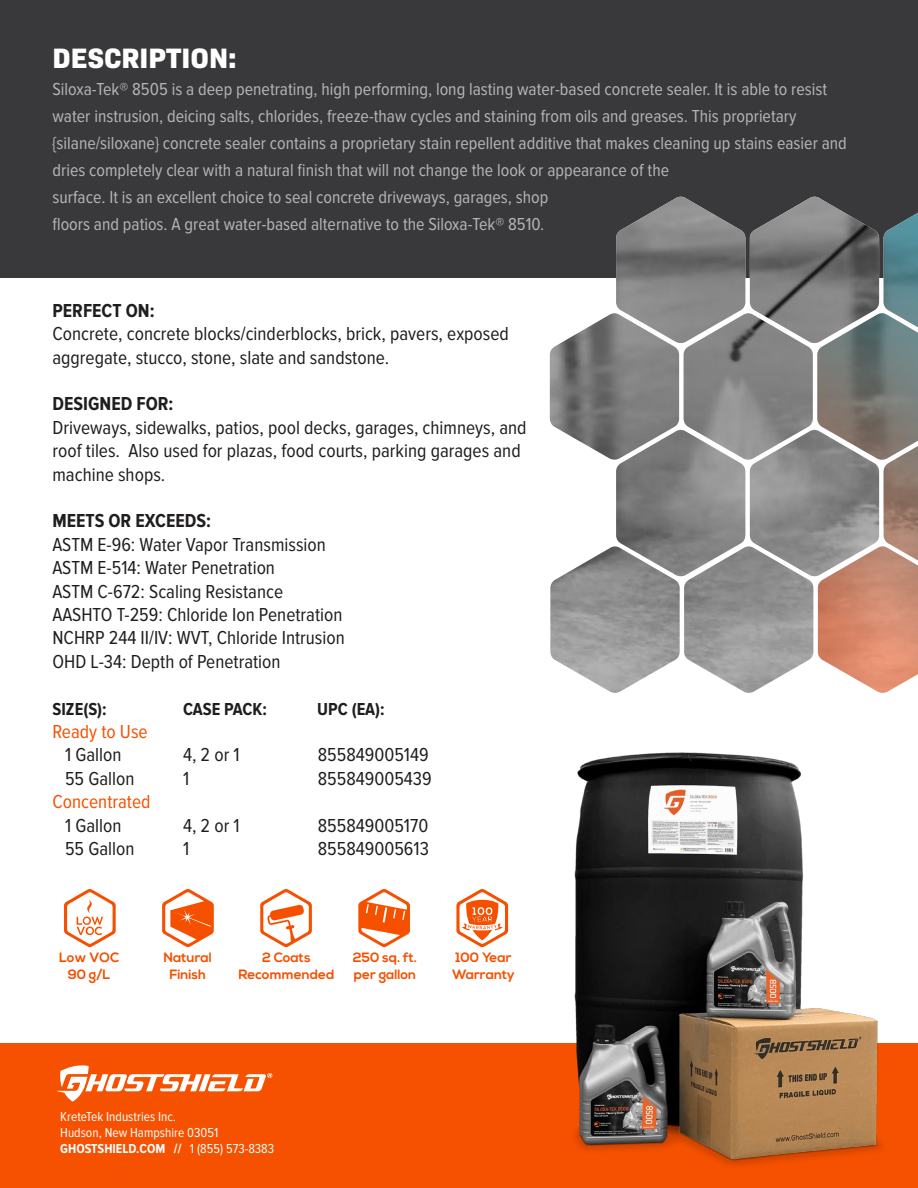
<style>
.page{position:relative;width:918px;height:1188px;background:#fff}
.page>*{position:absolute;margin:0;border:0;box-sizing:border-box;transform-origin:0 0}
.t1{font:800 28.5px "Bio Sans";color:#fff}
.t2{font:19.5px/23.4px "Proxima Nova Cond";color:#201d1d}
.t3{font:700 19.5px "Proxima Nova Cond";color:#201d1d}
.t4{font:19.5px "Proxima Nova Cond";color:#f55100}
.t5{font:18px/27px "Proxima Nova Cond";color:#b3b6b8}
.t6{font:700 18px "Proxima Nova Cond";color:#201d1d}
.t7{font:13.5px/16.2px "Proxima Nova Cond";color:#fff}
.t8{font:700 13.5px/16.2px "Nexa";color:#f55000;text-align:center}
.s1{font-weight:700}
</style>
<div class="page">
<div style="left:0;top:0;width:918px;height:277px;background:#39383a"></div>
<div style="left:0;top:1043px;width:918px;height:145px;background:#f55100"></div>
<svg style="left:57px;top:1065px;width:215px;height:37px"></svg>
<svg style="left:550px;top:196px;width:268px;height:428px"></svg>
<img style="left:482px;top:624px;width:400px;height:542px">
<svg style="left:162px;top:889px;width:52px;height:58px"></svg>
<svg style="left:358px;top:889px;width:52px;height:58px"></svg>
<svg style="left:64px;top:889px;width:52px;height:58px"></svg>
<svg style="left:260px;top:889px;width:52px;height:58px"></svg>
<svg style="left:456px;top:889px;width:52px;height:58px"></svg>
<svg style="left:818px;top:197px;width:100px;height:496px;background:#94847c"></svg>
<h1 class="t1" style="left:52px;top:36px;width:186px">DESCRIPTION:</h1>
<p class="t5" style="left:52px;top:76px;width:796px">Siloxa-Tek® 8505 is a deep penetrating, high performing, long lasting water-based concrete sealer. It is able to resist water instrusion, deicing salts, chlorides, freeze-thaw cycles and staining from oils and greases. This proprietary {silane/siloxane} concrete sealer contains a proprietary stain repellent additive that makes cleaning up stains easier and dries completely clear with a natural finish that will not change the look or appearance of the<br>surface. It is an excellent choice to seal concrete driveways, garages, shop<br>floors and patios. A great water-based alternative to the Siloxa-Tek® 8510.</p>
<p class="t3" style="left:52px;top:299px;width:104px">PERFECT ON:</p>
<p class="t2" style="left:52px;top:322px;width:458px">Concrete, concrete blocks/cinderblocks, brick, pavers, exposed aggregate, stucco, stone, slate and sandstone.</p>
<p class="t3" style="left:52px;top:393px;width:122px">DESIGNED FOR:</p>
<p class="t2" style="left:52px;top:416px;width:476px">Driveways, sidewalks, patios, pool decks, garages, chimneys, and roof tiles. Also used for plazas, food courts, parking garages and machine shops.</p>
<p class="t3" style="left:52px;top:510px;width:160px">MEETS OR EXCEEDS:</p>
<p class="t2" style="left:52px;top:533px;width:294px">ASTM E-96: Water Vapor Transmission ASTM E-514: Water Penetration<br>ASTM C-672: Scaling Resistance AASHTO T-259: Chloride Ion Penetration NCHRP 244 II/IV: WVT, Chloride Intrusion OHD L-34: Depth of Penetration</p>
<p class="t6" style="left:52px;top:699px;width:56px">SIZE(S):</p>
<p class="t6" style="left:183px;top:699px;width:86px">CASE PACK:</p>
<p class="t6" style="left:317px;top:699px;width:69px">UPC (EA):</p>
<p class="t4" style="left:52px;top:721px;width:97px">Ready to Use</p>
<p class="t2" style="left:65px;top:744px;width:58px">1 Gallon</p>
<p class="t2" style="left:183px;top:744px;width:58px">4, 2 or 1</p>
<p class="t2" style="left:318px;top:744px;width:112px">855849005149</p>
<p class="t2" style="left:65px;top:767px;width:71px">55 Gallon</p>
<p class="t2" style="left:183px;top:767px;width:8px">1</p>
<p class="t2" style="left:318px;top:767px;width:116px">855849005439</p>
<p class="t4" style="left:52px;top:791px;width:100px">Concentrated</p>
<p class="t2" style="left:65px;top:814px;width:58px">1 Gallon</p>
<p class="t2" style="left:183px;top:814px;width:58px">4, 2 or 1</p>
<p class="t2" style="left:318px;top:814px;width:112px">855849005170</p>
<p class="t2" style="left:65px;top:837px;width:71px">55 Gallon</p>
<p class="t2" style="left:183px;top:837px;width:8px">1</p>
<p class="t2" style="left:318px;top:837px;width:113px">855849005613</p>
<p class="t8" style="left:59px;top:950px;width:62px">Low VOC<br>90 g/L</p>
<p class="t8" style="left:238px;top:950px;width:98px">2 Coats<br>Recommended</p>
<p class="t8" style="left:452px;top:950px;width:64px;text-align:left">100 Year<br>Warranty</p>
<p class="t8" style="left:164px;top:950px;width:50px">Natural<br>Finish</p>
<p class="t8" style="left:353px;top:950px;width:66px;text-align:left">250 sq. ft. per gallon</p>
<p class="t7" style="left:60px;top:1109px;width:216px">KreteTek Industries Inc.<br>Hudson, New Hampshire 03051<br><span class="s1">GHOSTSHIELD.COM //</span> 1 (855) 573-8383</p>
</div>
